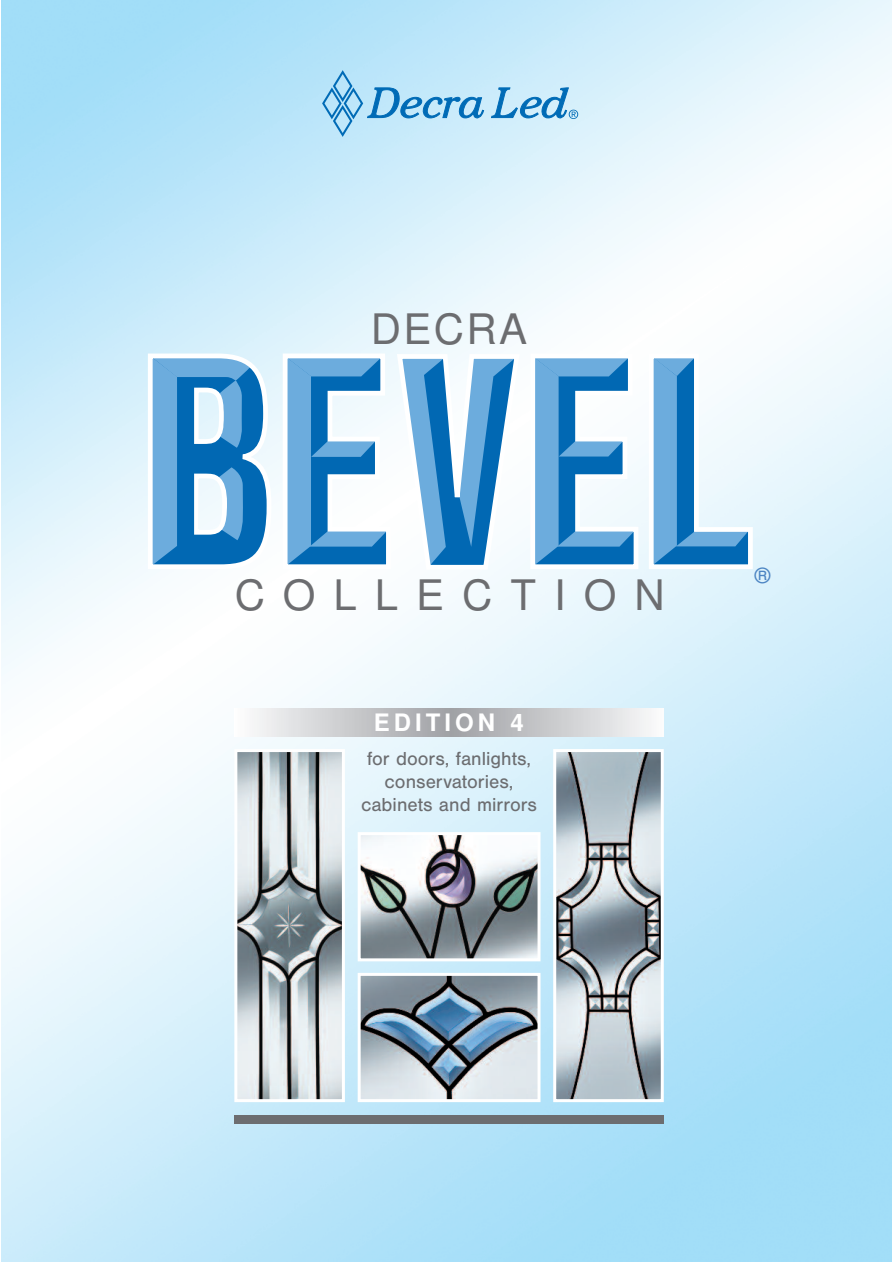
<style>
.page{position:relative;width:892px;height:1262px;background:#fff}
.page>*{position:absolute;margin:0;border:0;box-sizing:border-box;transform-origin:0 0}
.t1{font:42px "Nimbus San L";letter-spacing:.43em;color:#6c6d70}
.t2{font:700 24px "Nimbus San L";letter-spacing:.165em;color:#fff}
.t3{font:21px "Nimbus San L";color:#4c85c3}
.t4{font:19.5px/23.4px "Nimbus San T";color:#6c6d70;text-align:center}
</style>
<div class="page">
<svg style="left:240px;top:708px;width:422px;height:28px"></svg>
<div style="left:234px;top:1115px;width:430px;height:8px;background:#6c6d70"></div>
<img style="left:238px;top:753px;width:103px;height:344px">
<div style="left:234px;top:749px;width:111px;height:352px;border:3px solid #fff"></div>
<img style="left:362px;top:976px;width:174px;height:121px">
<div style="left:358px;top:972px;width:182px;height:129px;border:3px solid #fff"></div>
<img style="left:362px;top:836px;width:174px;height:121px">
<div style="left:358px;top:832px;width:182px;height:129px;border:3px solid #fff"></div>
<img style="left:557px;top:753px;width:103px;height:344px">
<div style="left:553px;top:749px;width:111px;height:352px;border:3px solid #fff"></div>
<svg style="left:322px;top:70px;width:162px;height:67px"></svg>
<svg style="left:491px;top:87px;width:87px;height:32px"></svg>
<svg style="left:145px;top:351px;width:129px;height:220px"></svg>
<svg style="left:280px;top:351px;width:242px;height:221px"></svg>
<svg style="left:528px;top:351px;width:227px;height:220px"></svg>
<h1 class="t1" style="left:371px;top:305px;width:158px">DECRA</h1>
<h1 class="t1" style="left:235px;top:570px;width:431px">COLLECTION</h1>
<p class="t2" style="left:374px;top:708px;width:152px">EDITION 4</p>
<p class="t4" style="left:361px;top:746px;width:178px">for doors, fanlights, conservatories, cabinets and mirrors</p>
<p class="t3" style="left:755px;top:563px;width:17px">®</p>
</div>
